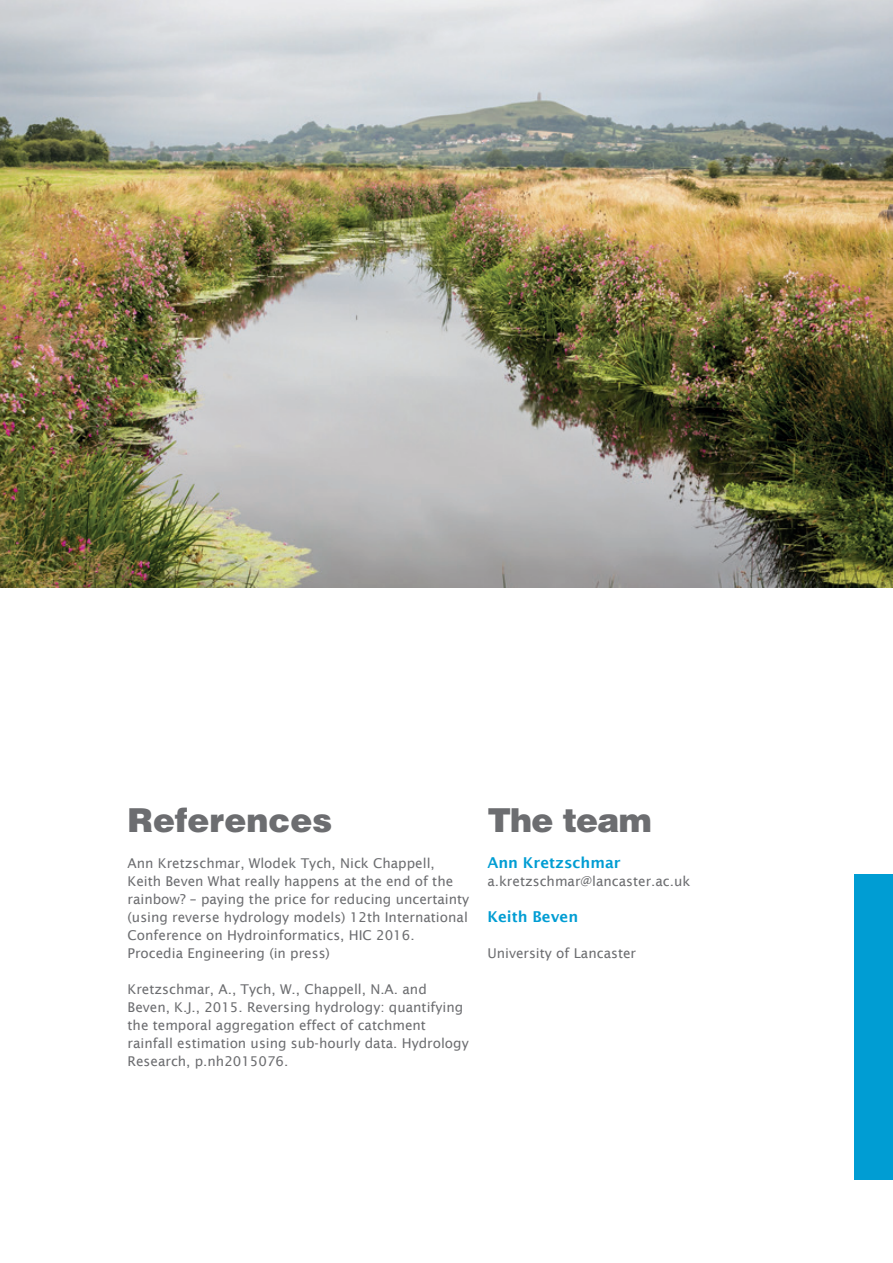
<style>
.page{position:relative;width:893px;height:1263px;background:#fff}
.page>*{position:absolute;margin:0;border:0;box-sizing:border-box;transform-origin:0 0}
.t1{font:900 33px "Helvetica LT Std";letter-spacing:-.005em;color:#6c6d70}
.t2{font:600 15px "Lucida Sans";color:#009dd3}
.t3{font:13.5px/18px "Lucida Sans";color:#6c6d70}
</style>
<div class="page">
<img style="left:0;top:0;width:893px;height:587px">
<div style="left:855px;top:874px;width:38px;height:306px;background:#009dd3"></div>
<h1 class="t1" style="left:128px;top:799px;width:206px">References</h1>
<p class="t3" style="left:128px;top:854px;width:343px">Ann Kretzschmar, Wlodek Tych, Nick Chappell, Keith Beven What really happens at the end of the rainbow? – paying the price for reducing uncertainty (using reverse hydrology models) 12th International Conference on Hydroinformatics, HIC 2016.<br>Procedia Engineering (in press)</p>
<p class="t3" style="left:128px;top:980px;width:343px">Kretzschmar, A., Tych, W., Chappell, N.A. and Beven, K.J., 2015. Reversing hydrology: quantifying the temporal aggregation effect of catchment rainfall estimation using sub-hourly data. Hydrology Research, p.nh2015076.</p>
<h1 class="t1" style="left:487px;top:799px;width:166px">The team</h1>
<p class="t2" style="left:487px;top:854px;width:135px">Ann Kretzschmar</p>
<p class="t3" style="left:487px;top:872px;width:205px">a.kretzschmar@lancaster.ac.uk</p>
<p class="t2" style="left:487px;top:908px;width:92px">Keith Beven</p>
<p class="t3" style="left:487px;top:944px;width:150px">University of Lancaster</p>
</div>
